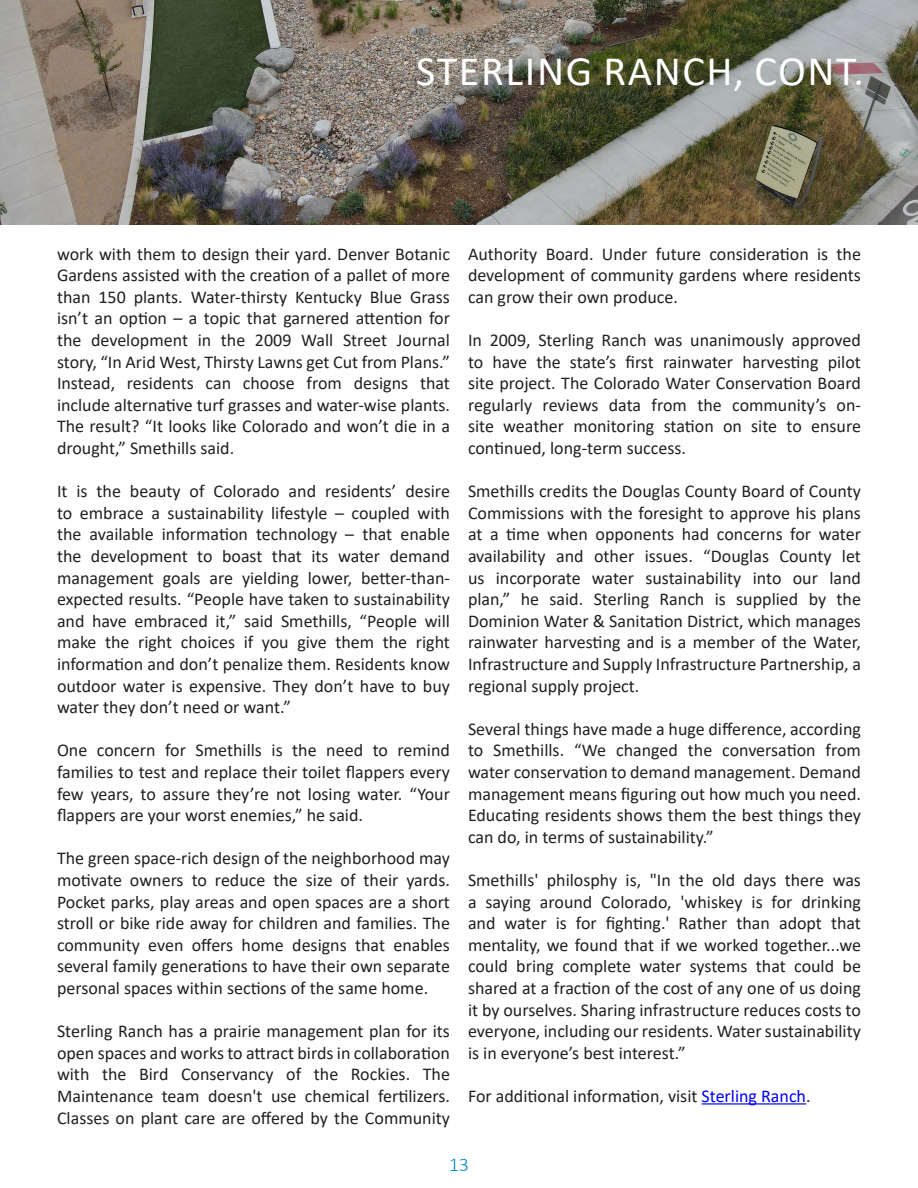
<style>
.page{position:relative;width:918px;height:1188px;background:#fff}
.page>*{position:absolute;margin:0;border:0;box-sizing:border-box;transform-origin:0 0}
.Paragraph_Style_30{font:42px "Calibri";letter-spacing:.04em;color:#fff}
.Paragraph_Style_30-2{font:300 19.5px "Calibri";color:#0087ca}
.Paragraph_Style_30-3{font:18px/21.6px "Calibri";color:#231f20;text-align:justify}
.s1{color:#00f}
</style>
<div class="page">
<hr style="left:702px;top:1103px;width:104px;height:2px;background:#00f">
<img style="left:0;top:0;width:918px;height:225px">
<p class="Paragraph_Style_30" style="left:416px;top:42px;width:449px">STERLING RANCH, CONT.</p>
<p class="Paragraph_Style_30-3" style="left:57px;top:242px;width:395px">work with them to design their yard. Denver Botanic Gardens assisted with the creation of a pallet of more than 150 plants. Water-thirsty Kentucky Blue Grass isn’t an option – a topic that garnered attention for the development in the 2009 Wall Street Journal story, “In Arid West, Thirsty Lawns get Cut from Plans.” Instead, residents can choose from designs that include alternative turf grasses and water-wise plants.<br>The result? “It looks like Colorado and won’t die in a drought,” Smethills said.</p>
<p class="Paragraph_Style_30-3" style="left:57px;top:480px;width:395px">It is the beauty of Colorado and residents’ desire to embrace a sustainability lifestyle – coupled with the available information technology – that enable the development to boast that its water demand management goals are yielding lower, better-than&shy;expected results. “People have taken to sustainability and have embraced it,” said Smethills, “People will make the right choices if you give them the right information and don’t penalize them. Residents know outdoor water is expensive. They don’t have to buy water they don’t need or want.”</p>
<p class="Paragraph_Style_30-3" style="left:57px;top:739px;width:395px">One concern for Smethills is the need to remind families to test and replace their toilet flappers every few years, to assure they’re not losing water. “Your flappers are your worst enemies,” he said.</p>
<p class="Paragraph_Style_30-3" style="left:57px;top:847px;width:395px">The green space-rich design of the neighborhood may motivate owners to reduce the size of their yards.<br>Pocket parks, play areas and open spaces are a short stroll or bike ride away for children and families. The community even offers home designs that enables several family generations to have their own separate personal spaces within sections of the same home.</p>
<p class="Paragraph_Style_30-3" style="left:57px;top:1020px;width:394px">Sterling Ranch has a prairie management plan for its open spaces and works to attract birds in collaboration with the Bird Conservancy of the Rockies. The Maintenance team doesn't use chemical fertilizers.<br>Classes on plant care are offered by the Community</p>
<p class="Paragraph_Style_30-3" style="left:468px;top:242px;width:394px">Authority Board. Under future consideration is the development of community gardens where residents can grow their own produce.</p>
<p class="Paragraph_Style_30-3" style="left:468px;top:329px;width:395px">In 2009, Sterling Ranch was unanimously approved to have the state’s first rainwater harvesting pilot site project. The Colorado Water Conservation Board regularly reviews data from the community’s on&shy;site weather monitoring station on site to ensure continued, long-term success.</p>
<p class="Paragraph_Style_30-3" style="left:468px;top:480px;width:395px">Smethills credits the Douglas County Board of County Commissions with the foresight to approve his plans at a time when opponents had concerns for water availability and other issues. “Douglas County let us incorporate water sustainability into our land plan,” he said. Sterling Ranch is supplied by the Dominion Water &amp; Sanitation District, which manages rainwater harvesting and is a member of the Water, Infrastructure and Supply Infrastructure Partnership, a regional supply project.</p>
<p class="Paragraph_Style_30-3" style="left:468px;top:717px;width:395px">Several things have made a huge difference, according to Smethills. “We changed the conversation from water conservation to demand management. Demand management means figuring out how much you need.<br>Educating residents shows them the best things they can do, in terms of sustainability.”</p>
<p class="Paragraph_Style_30-3" style="left:468px;top:869px;width:395px">Smethills' philosphy is, "In the old days there was a saying around Colorado, 'whiskey is for drinking and water is for fighting.' Rather than adopt that mentality, we found that if we worked together...we could bring complete water systems that could be shared at a fraction of the cost of any one of us doing it by ourselves. Sharing infrastructure reduces costs to everyone, including our residents. Water sustainability is in everyone’s best interest.”</p>
<p class="Paragraph_Style_30-3" style="left:468px;top:1085px;width:344px">For additional information, visit <span class="s1">Sterling Ranch</span>.</p>
<p class="Paragraph_Style_30-2" style="left:449px;top:1153px;width:21px">13</p>
</div>
